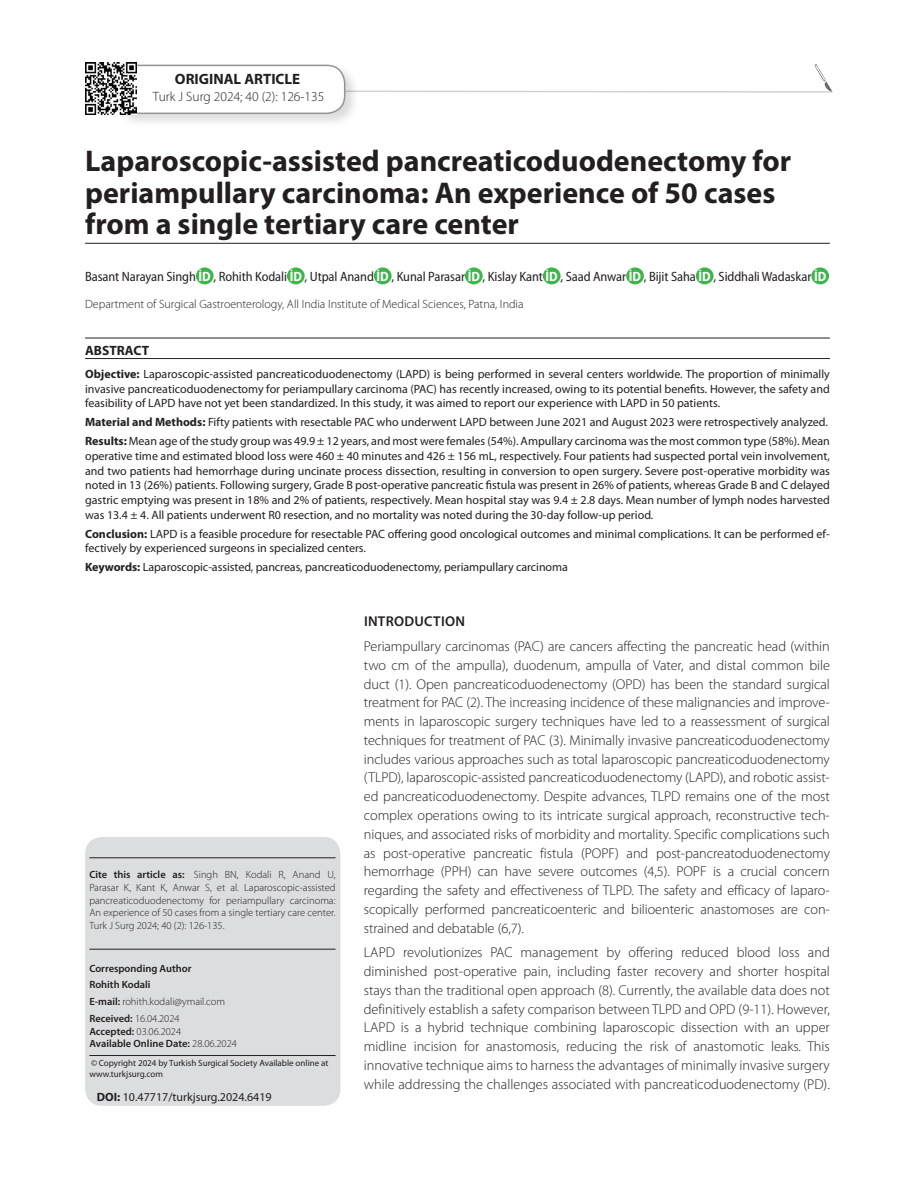
<style>
.page{position:relative;width:915px;height:1191px;background:#fff}
.page>*{position:absolute;margin:0;border:0;box-sizing:border-box;transform-origin:0 0}
.t1{font:700 30px/31.5px "Myriad Pro";color:#231f20}
.t2{font:700 15px "Myriad Pro";color:#231f20}
.t3{font:300 14.25px/18.8px "Myriad Pro";letter-spacing:-.005em;color:#231f20;text-align:justify}
.t4{font:600 14.25px "Myriad Pro";letter-spacing:.02em;color:#231f20}
.t5{font:semi-condensed 13.5px "Myriad Pro";letter-spacing:-.005em;color:#231f20}
.t6{font:300 13.5px "Myriad Pro";color:#231f20}
.t7{font:700 13.5px "Myriad Pro";color:#231f20}
.t8{font:12px/14.7px "Myriad Pro";color:#231f20;text-align:justify}
.t9{font:300 12px "Myriad Pro";color:#231f20}
.t10{font:300 10.5px/12.8px "Myriad Pro";color:#231f20;text-align:justify}
.t11{font:600 10.5px/15.6px "Myriad Pro";color:#231f20}
.t12{font:9px/10.5px "Myriad Pro";color:#231f20}
.s1{font-weight:700;color:#fff}
.s2{font-weight:700}
.s3{font-weight:600}
.s4{font-weight:300}
</style>
<div class="page">
<svg style="left:359px;top:90px;width:474px;height:3px"></svg>
<div style="left:113px;top:62px;width:246px;height:66px;background:#231f20;opacity:.16"></div>
<div style="left:116px;top:65px;width:228px;height:48px;background:#fff;border-radius:18px"></div>
<div style="left:115px;top:65px;width:230px;height:49px;border:2px solid #939598;border-radius:18px"></div>
<div style="left:196px;top:267px;width:17px;height:17px;background:#3db54a;border-radius:50%"></div>
<div style="left:287px;top:267px;width:17px;height:17px;background:#3db54a;border-radius:50%"></div>
<div style="left:374px;top:267px;width:17px;height:17px;background:#3db54a;border-radius:50%"></div>
<div style="left:465px;top:267px;width:17px;height:17px;background:#3db54a;border-radius:50%"></div>
<div style="left:542px;top:267px;width:18px;height:17px;background:#3db54a;border-radius:50%"></div>
<div style="left:626px;top:267px;width:17px;height:17px;background:#3db54a;border-radius:50%"></div>
<div style="left:695px;top:267px;width:18px;height:17px;background:#3db54a;border-radius:50%"></div>
<div style="left:811px;top:267px;width:17px;height:17px;background:#3db54a;border-radius:50%"></div>
<hr style="left:85px;top:243px;width:744px;height:1px;background:#231f20">
<img style="left:85px;top:63px;width:51px;height:51px">
<div style="left:85px;top:837px;width:255px;height:269px;background:#dcdddf;border-radius:17px"></div>
<hr style="left:89px;top:857px;width:246px;height:1px;background:#231f20">
<hr style="left:89px;top:948px;width:246px;height:1px;background:#231f20">
<hr style="left:89px;top:1055px;width:246px;height:1px;background:#231f20">
<hr style="left:85px;top:358px;width:744px;height:1px;background:#231f20">
<hr style="left:85px;top:338px;width:744px;height:1px;background:#231f20">
<img style="left:814px;top:64px;width:17px;height:27px">
<p class="t2" style="left:175px;top:71px;width:127px">ORIGINAL ARTICLE</p>
<p class="t6" style="left:153px;top:89px;width:173px">Turk J Surg 2024; 40 (2): 126-135</p>
<h1 class="t1" style="left:85px;top:146px;width:707px">Laparoscopic-assisted pancreaticoduodenectomy for periampullary carcinoma: An experience of 50 cases from a single tertiary care center</h1>
<p class="t5" style="left:85px;top:269px;width:742px">Basant Narayan Singh <span class="s1">İD</span> , Rohith Kodali <span class="s1">İD</span> , Utpal Anand <span class="s1">İD</span> , Kunal Parasar <span class="s1">İD</span> , Kislay Kant <span class="s1">İD</span> , Saad Anwar <span class="s1">İD</span> , Bijit Saha <span class="s1">İD</span> , Siddhali Wadaskar <span class="s1">İD</span></p>
<p class="t9" style="left:85px;top:297px;width:440px">Department of Surgical Gastroenterology, All India Institute of Medical Sciences, Patna, India</p>
<p class="t7" style="left:85px;top:342px;width:65px">ABSTRACT</p>
<p class="t8" style="left:85px;top:367px;width:746px"><span class="s2">Objective:</span> Laparoscopic-assisted pancreaticoduodenectomy (LAPD) is being performed in several centers worldwide. The proportion of minimally invasive pancreaticoduodenectomy for periampullary carcinoma (PAC) has recently increased, owing to its potential benefits. However, the safety and feasibility of LAPD have not yet been standardized. In this study, it was aimed to report our experience with LAPD in 50 patients.</p>
<p class="t8" style="left:85px;top:413px;width:746px;line-height:18.9px"><span class="s2">Material and Methods:</span> Fifty patients with resectable PAC who underwent LAPD between June 2021 and August 2023 were retrospectively analyzed.<br><span class="s2">Results:</span> Mean age of the study group was 49.9 ± 12 years, and most were females (54%). Ampullary carcinoma was the most common type (58%). Mean</p>
<p class="t8" style="left:85px;top:449px;width:746px">operative time and estimated blood loss were 460 ± 40 minutes and 426 ± 156 mL, respectively. Four patients had suspected portal vein involvement, and two patients had hemorrhage during uncinate process dissection, resulting in conversion to open surgery. Severe post-operative morbidity was noted in 13 (26%) patients. Following surgery, Grade B post-operative pancreatic fistula was present in 26% of patients, whereas Grade B and C delayed gastric emptying was present in 18% and 2% of patients, respectively. Mean hospital stay was 9.4 ± 2.8 days. Mean number of lymph nodes harvested was 13.4 ± 4. All patients underwent R0 resection, and no mortality was noted during the 30-day follow-up period.</p>
<p class="t8" style="left:85px;top:526px;width:746px"><span class="s2">Conclusion:</span> LAPD is a feasible procedure for resectable PAC offering good oncological outcomes and minimal complications. It can be performed ef&shy;fectively by experienced surgeons in specialized centers.</p>
<p class="t8" style="left:85px;top:560px;width:484px"><span class="s2">Keywords:</span> Laparoscopic-assisted, pancreas, pancreaticoduodenectomy, periampullary carcinoma</p>
<p class="t10" style="left:89px;top:868px;width:248px"><span class="s3">Cite this article as:</span> Singh BN, Kodali R, Anand U, Parasar K, Kant K, Anwar S, et al. Laparoscopic-assisted pancreaticoduodenectomy for periampullary carcinoma:<br>An experience of 50 cases from a single tertiary care center.<br>Turk J Surg 2024; 40 (2): 126-135.</p>
<p class="t11" style="left:89px;top:961px;width:104px">Corresponding Author<br>Rohith Kodali</p>
<p class="t10" style="left:89px;top:993px;width:137px;line-height:17px"><span class="s3">E-mail:</span> rohith.kodali@ymail.com<br><span class="s3">Received:</span> 16.04.2024</p>
<p class="t11" style="left:89px;top:1025px;width:149px;line-height:12.8px">Accepted: <span class="s4">03.06.2024<br></span>Available Online Date: <span class="s4">28.06.2024</span></p>
<p class="t12" style="left:89px;top:1058px;width:240px">©Copyright 2024 by Turkish Surgical Society Available online at www.turkjsurg.com</p>
<p class="t8" style="left:97px;top:1089px;width:176px"><span class="s2">DOI:</span> 10.47717/turkjsurg.2024.6419</p>
<p class="t4" style="left:364px;top:613px;width:32px">Introd</p>
<p class="t4" style="left:414px;top:613px;width:52px">uctIon</p>
<p class="t3" style="left:364px;top:637px;width:467px">Periampullary carcinomas (PAC) are cancers affecting the pancreatic head (within two cm of the ampulla), duodenum, ampulla of Vater, and distal common bile duct (1). Open pancreaticoduodenectomy (OPD) has been the standard surgical treatment for PAC (2). The increasing incidence of these malignancies and improve&shy;ments in laparoscopic surgery techniques have led to a reassessment of surgical techniques for treatment of PAC (3). Minimally invasive pancreaticoduodenectomy includes various approaches such as total laparoscopic pancreaticoduodenectomy (TLPD), laparoscopic-assisted pancreaticoduodenectomy (LAPD), and robotic assist&shy;ed pancreaticoduodenectomy. Despite advances, TLPD remains one of the most complex operations owing to its intricate surgical approach, reconstructive tech&shy;niques, and associated risks of morbidity and mortality. Specific complications such as post-operative pancreatic fistula (POPF) and post-pancreatoduodenectomy hemorrhage (PPH) can have severe outcomes (4,5). POPF is a crucial concern regarding the safety and effectiveness of TLPD. The safety and efficacy of laparo&shy;scopically performed pancreaticoenteric and bilioenteric anastomoses are con&shy;strained and debatable (6,7).</p>
<p class="t3" style="left:364px;top:943px;width:467px">LAPD revolutionizes PAC management by offering reduced blood loss and diminished post-operative pain, including faster recovery and shorter hospital stays than the traditional open approach (8). Currently, the available data does not definitively establish a safety comparison between TLPD and OPD (9-11). However, LAPD is a hybrid technique combining laparoscopic dissection with an upper midline incision for anastomosis, reducing the risk of anastomotic leaks. This innovative technique aims to harness the advantages of minimally invasive surgery while addressing the challenges associated with pancreaticoduodenectomy (PD).</p>
</div>
